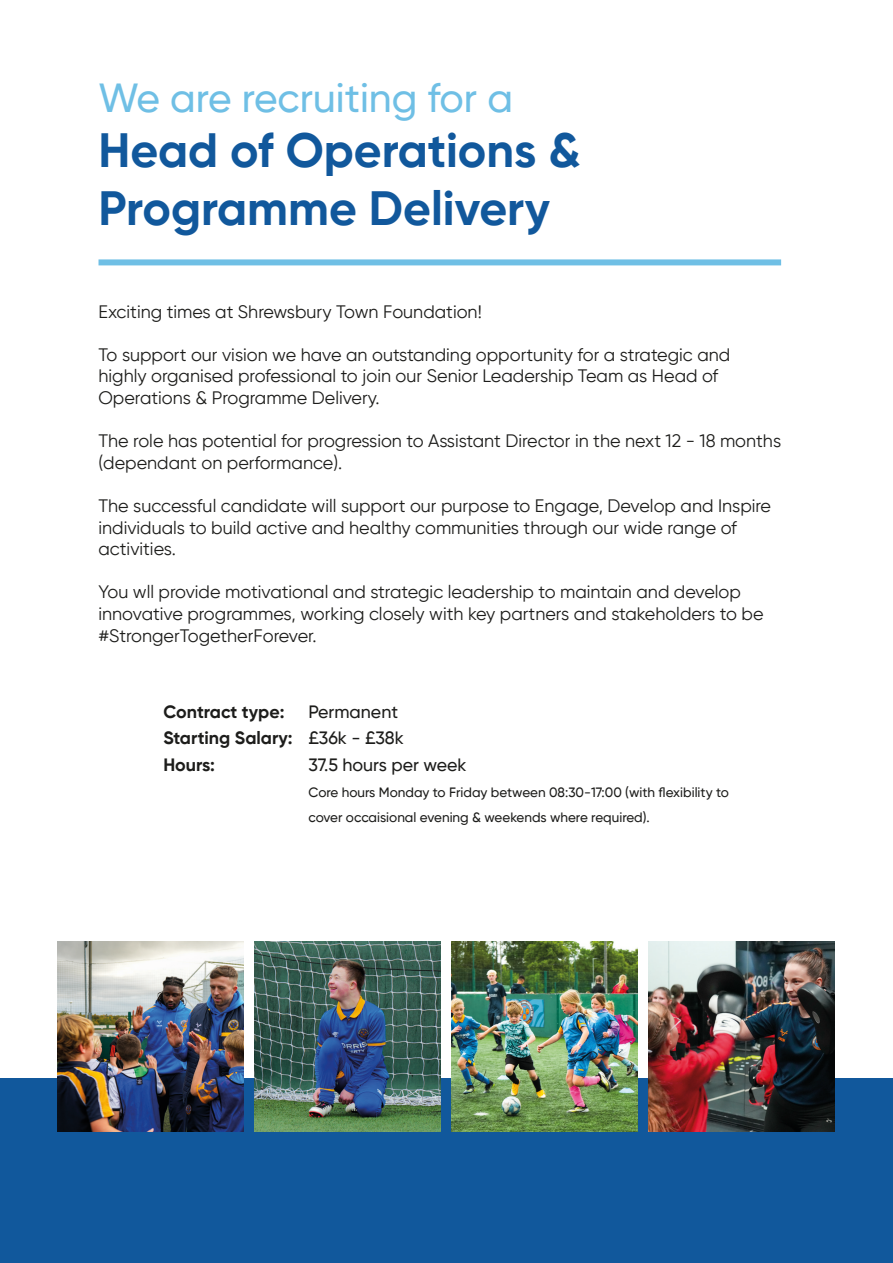
<style>
.page{position:relative;width:893px;height:1263px;background:#fff}
.page>*{position:absolute;margin:0;border:0;box-sizing:border-box;transform-origin:0 0}
.t1{font:700 48px "Gilroy";color:#11589c}
.t2{font:500 40.5px "Gilroy";color:#6fbfe5}
.t3{font:18px/21.6px "Gilroy";color:#1d1d1b}
.t4{font:700 17.85px "Gilroy";color:#1d1d1b}
.t5{font:500 17.85px "Gilroy";color:#1d1d1b}
.t6{font:500 13.5px/25.5px "Gilroy";color:#1d1d1b}
</style>
<div class="page">
<div style="left:0;top:1079px;width:893px;height:184px;background:#11589c"></div>
<div style="left:99px;top:259px;width:682px;height:6px;background:#6fbfe5"></div>
<img style="left:58px;top:942px;width:186px;height:190px">
<img style="left:452px;top:942px;width:186px;height:190px">
<img style="left:255px;top:942px;width:186px;height:190px">
<img style="left:649px;top:942px;width:186px;height:190px">
<p class="t2" style="left:99px;top:72px;width:416px">We are recruiting for a</p>
<p class="t1" style="left:99px;top:121px;width:484px">Head of Operations &amp;</p>
<p class="t1" style="left:99px;top:178px;width:453px">Programme Delivery</p>
<p class="t3" style="left:99px;top:300px;width:385px">Exciting times at Shrewsbury Town Foundation!</p>
<p class="t3" style="left:99px;top:344px;width:633px">To support our vision we have an outstanding opportunity for a strategic and highly organised professional to join our Senior Leadership Team as Head of<br>Operations &amp; Programme Delivery.</p>
<p class="t3" style="left:99px;top:430px;width:684px">The role has potential for progression to Assistant Director in the next 12 - 18 months (dependant on performance).</p>
<p class="t3" style="left:99px;top:495px;width:674px">The successful candidate will support our purpose to Engage, Develop and Inspire individuals to build active and healthy communities through our wide range of activities.</p>
<p class="t3" style="left:99px;top:581px;width:666px">You wll provide motivational and strategic leadership to maintain and develop innovative programmes, working closely with key partners and stakeholders to be #StrongerTogetherForever.</p>
<p class="t4" style="left:163px;top:700px;width:123px">Contract type:</p>
<p class="t4" style="left:163px;top:727px;width:131px">Starting Salary:</p>
<p class="t4" style="left:163px;top:754px;width:53px">Hours:</p>
<p class="t5" style="left:308px;top:700px;width:91px">Permanent</p>
<p class="t5" style="left:308px;top:727px;width:97px">£36k - £38k</p>
<p class="t5" style="left:308px;top:754px;width:160px">37.5 hours per week</p>
<p class="t6" style="left:308px;top:779px;width:422px">Core hours Monday to Friday between 08:30-17:00 (with flexibility to cover occaisional evening &amp; weekends where required).</p>
</div>
